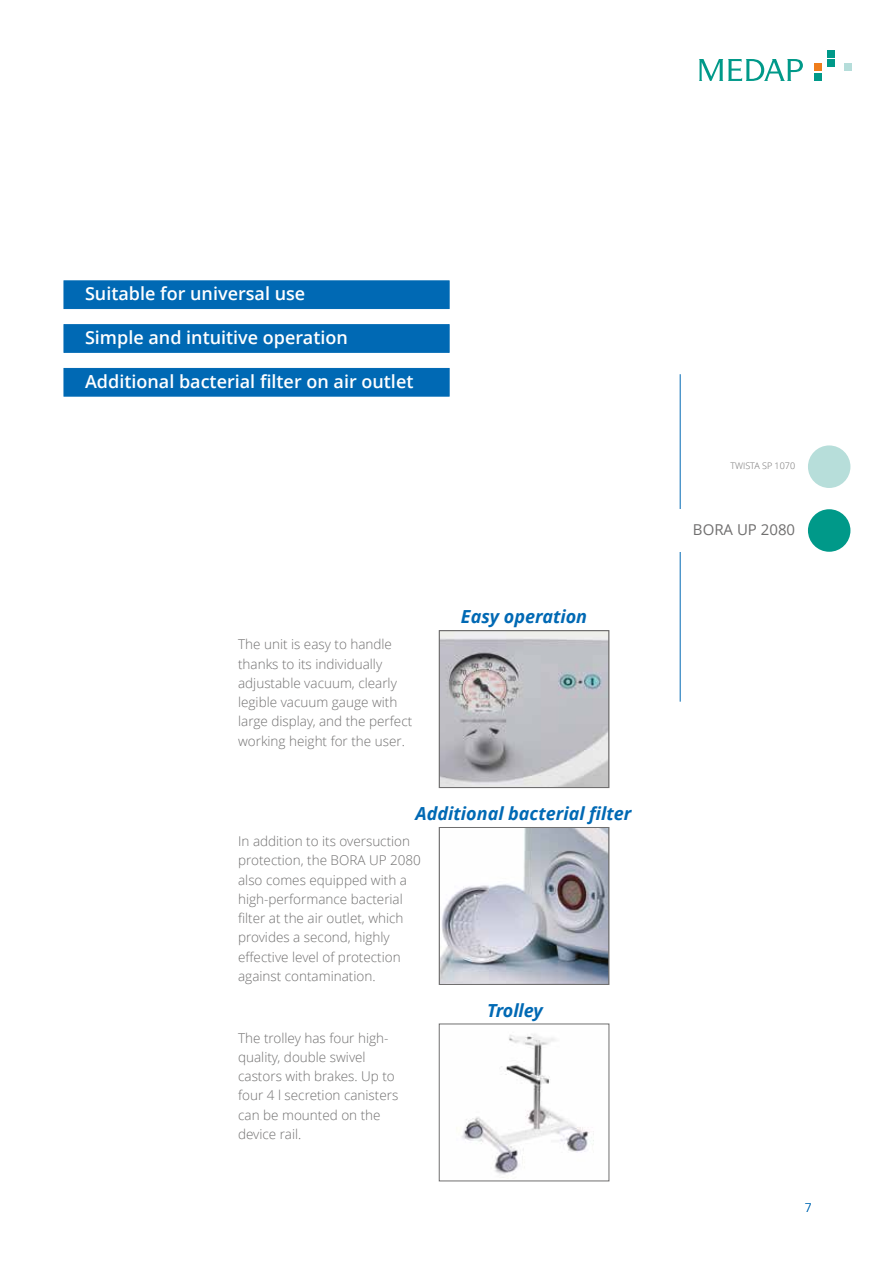
<style>
.page{position:relative;width:893px;height:1263px;background:#fff}
.page>*{position:absolute;margin:0;border:0;box-sizing:border-box;transform-origin:0 0}
.t1{font:600 18px "Open Sans";color:#fff}
.t2{font:italic 700 18px "Open Sans";color:#0069b4}
.t3{font:15px "Open Sans";color:#706f6f}
.t4{font:300 13.5px/19.4px "Open Sans";color:#706f6f}
.t5{font:300 12px "Open Sans";color:#0069b4}
.t6{font:300 9px "Open Sans";color:#706f6f}
</style>
<div class="page">
<img style="left:441px;top:633px;width:166px;height:152px">
<div style="left:439px;top:630px;width:170px;height:158px;border:1px solid #706f6f"></div>
<img style="left:441px;top:829px;width:166px;height:153px">
<div style="left:439px;top:827px;width:170px;height:158px;border:1px solid #706f6f"></div>
<img style="left:462px;top:1034px;width:132px;height:144px">
<hr style="left:680px;top:374px;width:1px;height:328px;background:#0069b4">
<div style="left:808px;top:445px;width:42px;height:43px;background:#b7deda;border-radius:50%"></div>
<div style="left:659px;top:509px;width:191px;height:43px;background:#fff"></div>
<div style="left:808px;top:509px;width:42px;height:43px;background:#009989;border-radius:50%"></div>
<div style="left:64px;top:368px;width:385px;height:28px;background:#0069b4"></div>
<div style="left:64px;top:324px;width:385px;height:28px;background:#0069b4;border:1px solid #0069b4"></div>
<div style="left:64px;top:281px;width:385px;height:28px;background:#0069b4"></div>
<svg style="left:699px;top:59px;width:104px;height:22px"></svg>
<div style="left:814px;top:63px;width:8px;height:8px;background:#ef7d1b"></div>
<div style="left:814px;top:73px;width:8px;height:8px;background:#009989"></div>
<div style="left:827px;top:50px;width:7px;height:7px;background:#009989"></div>
<div style="left:827px;top:60px;width:7px;height:7px;background:#009989"></div>
<div style="left:844px;top:63px;width:8px;height:8px;background:#b5ddda"></div>
<h1 class="t1" style="left:85px;top:281px;width:222px">Suitable for universal use</h1>
<h1 class="t1" style="left:85px;top:325px;width:264px">Simple and intuitive operation</h1>
<h1 class="t1" style="left:85px;top:369px;width:330px">Additional bacterial filter on air outlet</h1>
<p class="t4" style="left:238px;top:634px;width:176px">The unit is easy to handle thanks to its individually adjustable vacuum, clearly legible vacuum gauge with large display, and the perfect working height for the user.</p>
<h1 class="t2" style="left:461px;top:604px;width:128px">Easy operation</h1>
<h1 class="t2" style="left:415px;top:801px;width:217px">Additional bacterial filter</h1>
<p class="t4" style="left:238px;top:831px;width:184px">In addition to its oversuction protection, the BORA UP 2080 also comes equipped with a high-performance bacterial filter at the air outlet, which provides a second, highly effective level of protection against contamination.</p>
<p class="t4" style="left:238px;top:1028px;width:162px">The trolley has four high&shy;quality, double swivel castors with brakes. Up to four 4 l secretion canisters can be mounted on the device rail.</p>
<h1 class="t2" style="left:487px;top:997px;width:57px">Trolley</h1>
<p class="t6" style="left:730px;top:459px;width:66px">TWISTA SP 1070</p>
<p class="t3" style="left:693px;top:520px;width:104px">BORA UP 2080</p>
<p class="t6" style="left:735px;top:523px;width:62px">BORA UP 2080</p>
<p class="t5" style="left:805px;top:1199px;width:8px">7</p>
</div>
